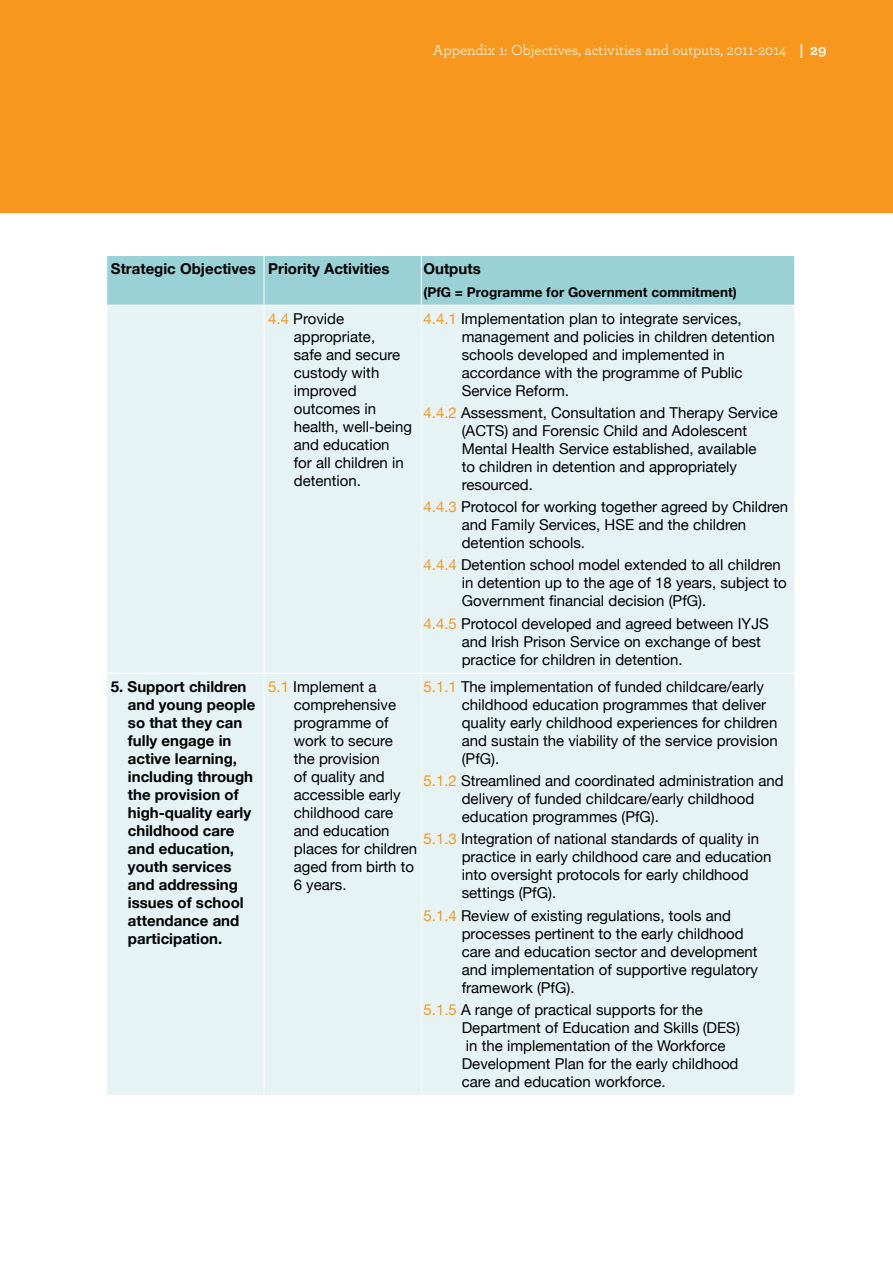
<style>
.page{position:relative;width:893px;height:1263px;background:#fff}
.page>*{position:absolute;margin:0;border:0;box-sizing:border-box;transform-origin:0 0}
.t1{font:15px/18px "Helvetica Neue";color:#000}
.t2{font:700 15px/18px "Helvetica Neue";color:#000}
.t3{font:15px "Archer";color:#fff}
.t4{font:700 13.5px "Helvetica Neue";color:#000}
.s1{font-weight:700}
.s2{color:#f8971d}
</style>
<div class="page">
<div style="left:0;top:0;width:893px;height:213px;background:#f8971d"></div>
<div style="left:107px;top:256px;width:687px;height:49px;background:#99d1d6"></div>
<div style="left:107px;top:306px;width:687px;height:789px;background:#e6f3f5"></div>
<hr style="left:264px;top:256px;width:1px;height:49px;background:#fff">
<hr style="left:421px;top:256px;width:1px;height:49px;background:#fff">
<hr style="left:264px;top:306px;width:1px;height:367px;background:#fff">
<hr style="left:421px;top:306px;width:1px;height:367px;background:#fff">
<hr style="left:106px;top:673px;width:158px;height:1px;background:#fff">
<hr style="left:264px;top:673px;width:157px;height:1px;background:#fff">
<hr style="left:264px;top:674px;width:1px;height:421px;background:#fff">
<hr style="left:421px;top:673px;width:374px;height:1px;background:#fff">
<hr style="left:421px;top:674px;width:1px;height:421px;background:#fff">
<p class="t3" style="left:433px;top:39px;width:395px">Appendix 1: Objectives, activities and outputs, 2011-2014 <span class="s1">| 29</span></p>
<p class="t2" style="left:111px;top:260px;width:280px">Strategic Objectives Priority Activities</p>
<p class="t2" style="left:423px;top:260px;width:59px">Outputs</p>
<p class="t4" style="left:423px;top:283px;width:315px">(PfG = Programme for Government commitment)</p>
<p class="t1" style="left:294px;top:309px;width:120px;text-indent:-26px"><span class="s2">4.4</span> Provide appropriate,<br>safe and secure custody with improved outcomes in health, well-being and education<br>for all children in detention.</p>
<p class="t1" style="left:462px;top:309px;width:314px;text-indent:-38px"><span class="s2">4.4.1</span> Implementation plan to integrate services, management and policies in children detention schools developed and implemented in accordance with the programme of Public Service Reform.</p>
<p class="t1" style="left:462px;top:403px;width:317px;text-indent:-38px"><span class="s2">4.4.2</span> Assessment, Consultation and Therapy Service (ACTS) and Forensic Child and Adolescent Mental Health Service established, available<br>to children in detention and appropriately resourced.</p>
<p class="t1" style="left:462px;top:498px;width:328px;text-indent:-38px"><span class="s2">4.4.3</span> Protocol for working together agreed by Children and Family Services, HSE and the children detention schools.</p>
<p class="t1" style="left:462px;top:556px;width:327px;text-indent:-38px"><span class="s2">4.4.4</span> Detention school model extended to all children in detention up to the age of 18 years, subject to<br>Government financial decision (PfG).</p>
<p class="t1" style="left:462px;top:614px;width:309px;text-indent:-38px"><span class="s2">4.4.5</span> Protocol developed and agreed between IYJS and Irish Prison Service on exchange of best practice for children in detention.</p>
<p class="t2" style="left:128px;top:677px;width:129px;text-indent:-17px">5. Support children and young people so that they can fully engage in active learning, including through the provision of high-quality early childhood care and education, youth services and addressing issues of school attendance and participation.</p>
<p class="t1" style="left:294px;top:677px;width:125px;text-indent:-26px"><span class="s2">5.1</span> Implement a comprehensive programme of work to secure the provision<br>of quality and accessible early childhood care and education places for children aged from birth to<br>6 years.</p>
<p class="t1" style="left:462px;top:677px;width:317px;text-indent:-38px"><span class="s2">5.1.1</span> The implementation of funded childcare/early childhood education programmes that deliver quality early childhood experiences for children and sustain the viability of the service provision (PfG).</p>
<p class="t1" style="left:462px;top:771px;width:323px;text-indent:-38px"><span class="s2">5.1.2</span> Streamlined and coordinated administration and delivery of funded childcare/early childhood education programmes (PfG).</p>
<p class="t1" style="left:462px;top:830px;width:311px;text-indent:-38px"><span class="s2">5.1.3</span> Integration of national standards of quality in practice in early childhood care and education into oversight protocols for early childhood settings (PfG).</p>
<p class="t1" style="left:462px;top:906px;width:298px;text-indent:-38px"><span class="s2">5.1.4</span> Review of existing regulations, tools and processes pertinent to the early childhood care and education sector and development and implementation of supportive regulatory framework (PfG).</p>
<p class="t1" style="left:462px;top:1000px;width:280px;text-indent:-38px"><span class="s2">5.1.5</span> A range of practical supports for the Department of Education and Skills (DES) in the implementation of the Workforce Development Plan for the early childhood care and education workforce.</p>
</div>
